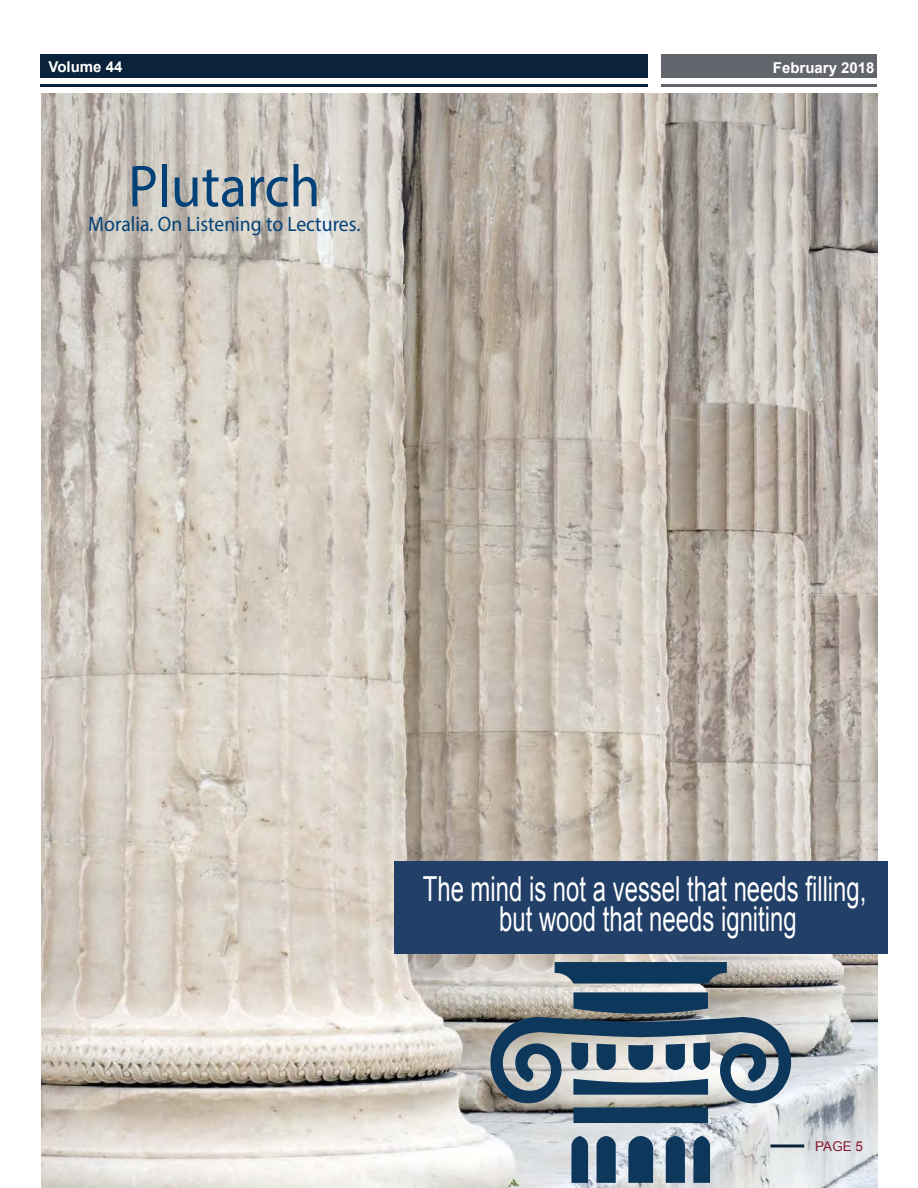
<style>
.page{position:relative;width:918px;height:1188px;background:#fff}
.page>*{position:absolute;margin:0;border:0;box-sizing:border-box;transform-origin:0 0}
.t1{font:59.55px "Myriad Pro";color:#034279;scale:.94 1}
.t2{font:34.5px/29.8px "Arial";color:#fff;text-align:center;scale:.69 1}
.t3{font:21px "Myriad Pro";color:#034279;scale:.94 1}
.t4{font:700 15px "Arial";color:#fff}
.t5{font:13.5px "Arial";color:#87192e}
</style>
<div class="page">
<img style="left:41px;top:93px;width:836px;height:1095px">
<div style="left:40px;top:54px;width:608px;height:24px;background:#0b233a"></div>
<div style="left:662px;top:54px;width:216px;height:24px;background:#63656d"></div>
<hr style="left:40px;top:84px;width:608px;height:3px;background:#0b233a">
<hr style="left:662px;top:84px;width:216px;height:3px;background:#63656d">
<svg style="left:555px;top:962px;width:172px;height:22px;background:#1e4363"></svg>
<svg style="left:490px;top:992px;width:301px;height:131px;background:#728390"></svg>
<svg style="left:693px;top:1136px;width:17px;height:47px"></svg>
<svg style="left:666px;top:1136px;width:19px;height:47px"></svg>
<svg style="left:628px;top:1136px;width:25px;height:47px"></svg>
<svg style="left:597px;top:1136px;width:19px;height:47px"></svg>
<svg style="left:571px;top:1136px;width:17px;height:47px"></svg>
<div style="left:394px;top:861px;width:493px;height:92px;background:#213f67"></div>
<hr style="left:770px;top:1144px;width:34px;height:3px;background:#0b233a">
<p class="t4" style="left:49px;top:57px;width:75px">Volume 44</p>
<p class="t4" style="left:773px;top:57px;width:103px">February 2018</p>
<h1 class="t1" style="left:128px;top:150px;width:206px">Plutarch</h1>
<p class="t3" style="left:88px;top:211px;width:291px">Moralia. On Listening to Lectures.</p>
<p class="t2" style="left:423px;top:875px;width:645px">The mind is not a vessel that needs filling, but wood that needs igniting</p>
<p class="t5" style="left:815px;top:1138px;width:49px">PAGE 5</p>
</div>
